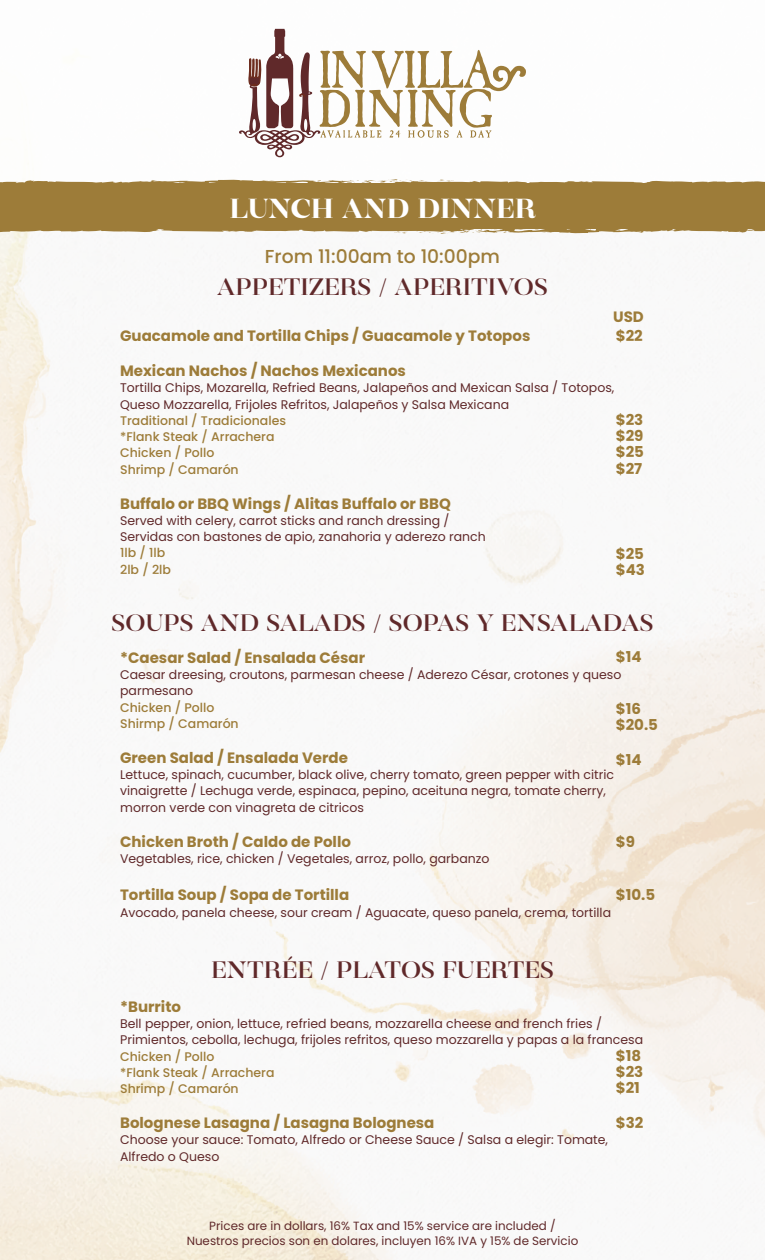
<style>
.page{position:relative;width:765px;height:1260px;background:#fff}
.page>*{position:absolute;margin:0;border:0;box-sizing:border-box;transform-origin:0 0}
.t1{font:27.5px "MADE Coachella";color:#fff}
.t2{font:300 23.75px "MADE Coachella";color:#60292a}
.t3{font:500 18.75px "Poppins";color:#9d7c39}
.t4{font:700 15px/16.2px "Poppins";color:#9d7c39}
.t5{font:12.5px/16.2px "Poppins";color:#60292a}
.t6{font:500 12.5px/16.2px "Poppins";color:#9d7c39}
.t7{font:11.88px/15px "Poppins";color:#60292a;text-align:center}
</style>
<div class="page">
<img style="left:0;top:234px;width:765px;height:1026px">
<svg style="left:0;top:179px;width:765px;height:55px;background:#a6884c"></svg>
<svg style="left:239px;top:29px;width:287px;height:128px"></svg>
<h1 class="t1" style="left:229px;top:192px;width:308px">LUNCH AND DINNER</h1>
<h3 class="t3" style="left:265px;top:246px;width:237px">From 11:00am to 10:00pm</h3>
<h2 class="t2" style="left:217px;top:272px;width:332px">APPETIZERS / APERITIVOS</h2>
<p class="t4" style="left:613px;top:309px;width:32px">USD</p>
<p class="t4" style="left:120px;top:328px;width:412px">Guacamole and Tortilla Chips / Guacamole y Totopos</p>
<p class="t4" style="left:120px;top:363px;width:287px">Mexican Nachos / Nachos Mexicanos</p>
<p class="t5" style="left:120px;top:380px;width:496px">Tortilla Chips, Mozarella, Refried Beans, Jalapeños and Mexican Salsa / Totopos,<br>Queso Mozzarella, Frijoles Refritos, Jalapeños y Salsa Mexicana</p>
<p class="t6" style="left:120px;top:412px;width:167px">Traditional / Tradicionales *Flank Steak / Arrachera<br>Chicken / Pollo<br>Shrimp / Camarón</p>
<p class="t4" style="left:120px;top:495px;width:332px">Buffalo or BBQ Wings / Alitas Buffalo or BBQ</p>
<p class="t5" style="left:120px;top:512px;width:367px">Served with celery, carrot sticks and ranch dressing /<br>Servidas con bastones de apio, zanahoria y aderezo ranch</p>
<p class="t6" style="left:120px;top:545px;width:52px">1lb / 1lb<br>2lb / 2lb</p>
<p class="t4" style="left:616px;top:328px;width:28px">$22</p>
<p class="t4" style="left:616px;top:412px;width:30px;text-align:justify">$23 $29 $25 $27</p>
<p class="t4" style="left:616px;top:545px;width:31px">$25 $43</p>
<h2 class="t2" style="left:111px;top:609px;width:544px">SOUPS AND SALADS / SOPAS Y ENSALADAS</h2>
<p class="t4" style="left:120px;top:650px;width:246px">*Caesar Salad / Ensalada César</p>
<p class="t5" style="left:120px;top:667px;width:503px">Caesar dreesing, croutons, parmesan cheese / Aderezo César, crotones y queso parmesano</p>
<p class="t6" style="left:120px;top:699px;width:120px">Chicken / Pollo<br>Shirmp / Camarón</p>
<p class="t4" style="left:120px;top:750px;width:229px">Green Salad / Ensalada Verde</p>
<p class="t5" style="left:120px;top:767px;width:495px">Lettuce, spinach, cucumber, black olive, cherry tomato, green pepper with citric vinaigrette / Lechuga verde, espinaca, pepino, aceituna negra, tomate cherry, morron verde con vinagreta de citricos</p>
<p class="t4" style="left:120px;top:833px;width:232px">Chicken Broth / Caldo de Pollo</p>
<p class="t5" style="left:120px;top:851px;width:371px">Vegetables, rice, chicken / Vegetales, arroz, pollo, garbanzo</p>
<p class="t4" style="left:120px;top:887px;width:231px">Tortilla Soup / Sopa de Tortilla</p>
<p class="t5" style="left:120px;top:904px;width:492px">Avocado, panela cheese, sour cream / Aguacate, queso panela, crema, tortilla</p>
<p class="t4" style="left:616px;top:649px;width:27px">$14</p>
<p class="t4" style="left:616px;top:701px;width:27px">$16</p>
<p class="t4" style="left:616px;top:717px;width:44px">$20.5</p>
<p class="t4" style="left:616px;top:752px;width:27px">$14</p>
<p class="t4" style="left:616px;top:833px;width:21px">$9</p>
<p class="t4" style="left:616px;top:887px;width:41px">$10.5</p>
<h2 class="t2" style="left:211px;top:956px;width:344px">ENTRÉE / PLATOS FUERTES</h2>
<p class="t4" style="left:120px;top:999px;width:62px">*Burrito</p>
<p class="t5" style="left:120px;top:1016px;width:525px">Bell pepper, onion, lettuce, refried beans, mozzarella cheese and french fries /<br>Primientos, cebolla, lechuga, frijoles refritos, queso mozzarella y papas a la francesa</p>
<p class="t6" style="left:120px;top:1048px;width:156px">Chicken / Pollo<br>*Flank Steak / Arrachera<br>Shrimp / Camarón</p>
<p class="t4" style="left:120px;top:1115px;width:316px">Bolognese Lasagna / Lasagna Bolognesa</p>
<p class="t5" style="left:120px;top:1132px;width:489px">Choose your sauce: Tomato, Alfredo or Cheese Sauce / Salsa a elegir: Tomate,<br>Alfredo o Queso</p>
<p class="t4" style="left:616px;top:1047px;width:29px">$18 $23 $21</p>
<p class="t4" style="left:616px;top:1115px;width:29px">$32</p>
<p class="t7" style="left:187px;top:1218px;width:393px">Prices are in dollars, 16% Tax and 15% service are included /<br>Nuestros precios son en dolares, incluyen 16% IVA y 15% de Servicio</p>
</div>
